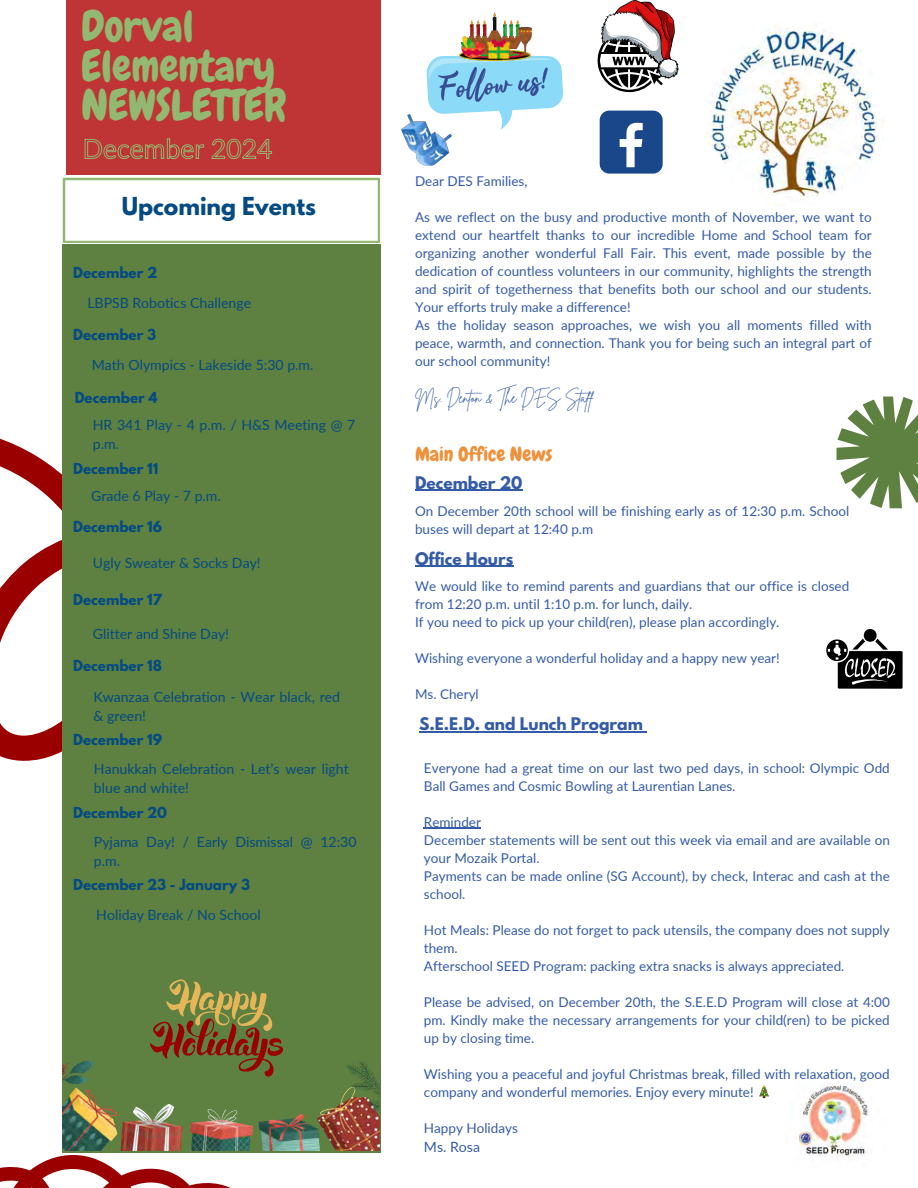
<style>
.page{position:relative;width:918px;height:1188px;background:#fff}
.page>*{position:absolute;margin:0;border:0;box-sizing:border-box;transform-origin:0 0}
.t1{font:42.9px/39.3px "Chewy";color:#93b871}
.t2{font:700 21.9px "League Spartan";color:#044b83}
.t3{font:19.95px "Chewy";color:#ef913a}
.t4{font:700 15.45px "League Spartan";color:#345ba8}
.t5{font:15px "Brittany Signature";color:#345ba8}
.t6{font:14.1px/19.2px "Lato";color:#044b83}
.t7{font:14.1px "Lato";color:#345ba8}
.t8{font:13.5px/18px "Lato";color:#345ba8}
.t9{font:700 13.5px "League Spartan";color:#044b83}
</style>
<div class="page">
<svg style="left:0;top:438px;width:62px;height:323px"></svg>
<svg style="left:837px;top:397px;width:81px;height:111px"></svg>
<div style="left:62px;top:244px;width:319px;height:909px;background:#5e8040"></div>
<div style="left:66px;top:0;width:315px;height:175px;background:#bf3434"></div>
<svg style="left:0;top:1155px;width:231px;height:33px"></svg>
<img style="left:708px;top:25px;width:175px;height:180px">
<div style="left:600px;top:111px;width:63px;height:63px;background:#1a4789;border-radius:10px"></div>
<svg style="left:620px;top:123px;width:23px;height:44px"></svg>
<svg style="left:426px;top:56px;width:137px;height:74px"></svg>
<svg style="left:63px;top:178px;width:317px;height:65px"></svg>
<svg style="left:598px;top:0;width:81px;height:92px"></svg>
<svg style="left:84px;top:138px;width:189px;height:22px"></svg>
<img style="left:402px;top:115px;width:49px;height:50px">
<img style="left:459px;top:13px;width:72px;height:48px">
<img style="left:62px;top:1062px;width:318px;height:89px">
<svg style="left:149px;top:979px;width:135px;height:98px"></svg>
<svg style="left:826px;top:629px;width:77px;height:60px"></svg>
<img style="left:796px;top:1077px;width:74px;height:80px">
<hr style="left:424px;top:828px;width:57px;height:1px;background:#345ba8">
<hr style="left:415px;top:566px;width:98px;height:1px;background:#345ba8">
<hr style="left:415px;top:490px;width:107px;height:1px;background:#345ba8">
<hr style="left:419px;top:731px;width:224px;height:1px;background:#345ba8">
<h1 class="t1" style="left:81px;top:7px;width:206px">Dorval<br>Elementary<br>NEWSLETTER</h1>
<h2 class="t2" style="left:122px;top:196px;width:196px">Upcoming Events</h2>
<p class="t9" style="left:73px;top:266px;width:86px">December 2</p>
<p class="t6" style="left:87px;top:293px;width:165px">LBPSB Robotics Challenge</p>
<p class="t9" style="left:73px;top:328px;width:84px">December 3</p>
<p class="t6" style="left:92px;top:355px;width:223px">Math Olympics - Lakeside 5:30 p.m.</p>
<p class="t9" style="left:75px;top:390px;width:84px">December 4</p>
<p class="t6" style="left:93px;top:415px;width:264px">HR 341 Play - 4 p.m. / H&amp;S Meeting @ 7 p.m.</p>
<p class="t9" style="left:73px;top:461px;width:87px">December 11</p>
<p class="t6" style="left:91px;top:486px;width:131px">Grade 6 Play - 7 p.m.</p>
<p class="t9" style="left:73px;top:520px;width:90px">December 16</p>
<p class="t6" style="left:93px;top:553px;width:169px">Ugly Sweater &amp; Socks Day!</p>
<p class="t9" style="left:73px;top:593px;width:90px">December 17</p>
<p class="t6" style="left:93px;top:624px;width:138px">Glitter and Shine Day!</p>
<p class="t9" style="left:73px;top:659px;width:90px">December 18</p>
<p class="t6" style="left:93px;top:687px;width:248px">Kwanzaa Celebration - Wear black, red &amp; green!</p>
<p class="t9" style="left:73px;top:733px;width:90px">December 19</p>
<p class="t6" style="left:94px;top:759px;width:256px">Hanukkah Celebration - Let’s wear light blue and white!</p>
<p class="t9" style="left:73px;top:806px;width:95px">December 20</p>
<p class="t6" style="left:94px;top:832px;width:264px">Pyjama Day! / Early Dismissal @ 12:30 p.m.</p>
<p class="t9" style="left:73px;top:878px;width:178px">December 23 - January 3</p>
<p class="t6" style="left:96px;top:904px;width:166px">Holiday Break / No School</p>
<p class="t8" style="left:415px;top:172px;width:114px">Dear DES Families,</p>
<p class="t8" style="left:415px;top:208px;width:458px">As we reflect on the busy and productive month of November, we want to extend our heartfelt thanks to our incredible Home and School team for organizing another wonderful Fall Fair. This event, made possible by the dedication of countless volunteers in our community, highlights the strength and spirit of togetherness that benefits both our school and our students.<br>Your efforts truly make a difference!<br>As the holiday season approaches, we wish you all moments filled with peace, warmth, and connection. Thank you for being such an integral part of our school community!</p>
<p class="t5" style="left:415px;top:388px;width:182px">Ms. Denton &amp; The DES Staff</p>
<h3 class="t3" style="left:415px;top:441px;width:139px">Main Office News</h3>
<p class="t4" style="left:415px;top:475px;width:109px">December 20</p>
<p class="t8" style="left:415px;top:501px;width:436px">On December 20th school will be finishing early as of 12:30 p.m. School buses will depart at 12:40 p.m</p>
<p class="t4" style="left:415px;top:551px;width:100px">Office Hours</p>
<p class="t8" style="left:415px;top:577px;width:436px">We would like to remind parents and guardians that our office is closed from 12:20 p.m. until 1:10 p.m. for lunch, daily.<br>If you need to pick up your child(ren), please plan accordingly.</p>
<p class="t8" style="left:415px;top:649px;width:366px">Wishing everyone a wonderful holiday and a happy new year!</p>
<p class="t8" style="left:415px;top:685px;width:65px">Ms. Cheryl</p>
<p class="t4" style="left:419px;top:716px;width:225px">S.E.E.D. and Lunch Program</p>
<p class="t8" style="left:424px;top:758px;width:467px">Everyone had a great time on our last two ped days, in school: Olympic Odd<br>Ball Games and Cosmic Bowling at Laurentian Lanes.</p>
<p class="t8" style="left:424px;top:812px;width:467px">Reminder<br>December statements will be sent out this week via email and are available on your Mozaik Portal.<br>Payments can be made online (SG Account), by check, Interac and cash at the school.</p>
<p class="t8" style="left:424px;top:920px;width:467px">Hot Meals: Please do not forget to pack utensils, the company does not supply them.<br>Afterschool SEED Program: packing extra snacks is always appreciated.</p>
<p class="t8" style="left:424px;top:992px;width:467px;text-align:justify">Please be advised, on December 20th, the S.E.E.D Program will close at 4:00 pm. Kindly make the necessary arrangements for your child(ren) to be picked up by closing time.</p>
<p class="t8" style="left:424px;top:1064px;width:467px">Wishing you a peaceful and joyful Christmas break, filled with relaxation, good company and wonderful memories. Enjoy every minute!</p>
<p class="t8" style="left:424px;top:1118px;width:95px">Happy Holidays</p>
<p class="t7" style="left:424px;top:1138px;width:58px">Ms. Rosa</p>
</div>
